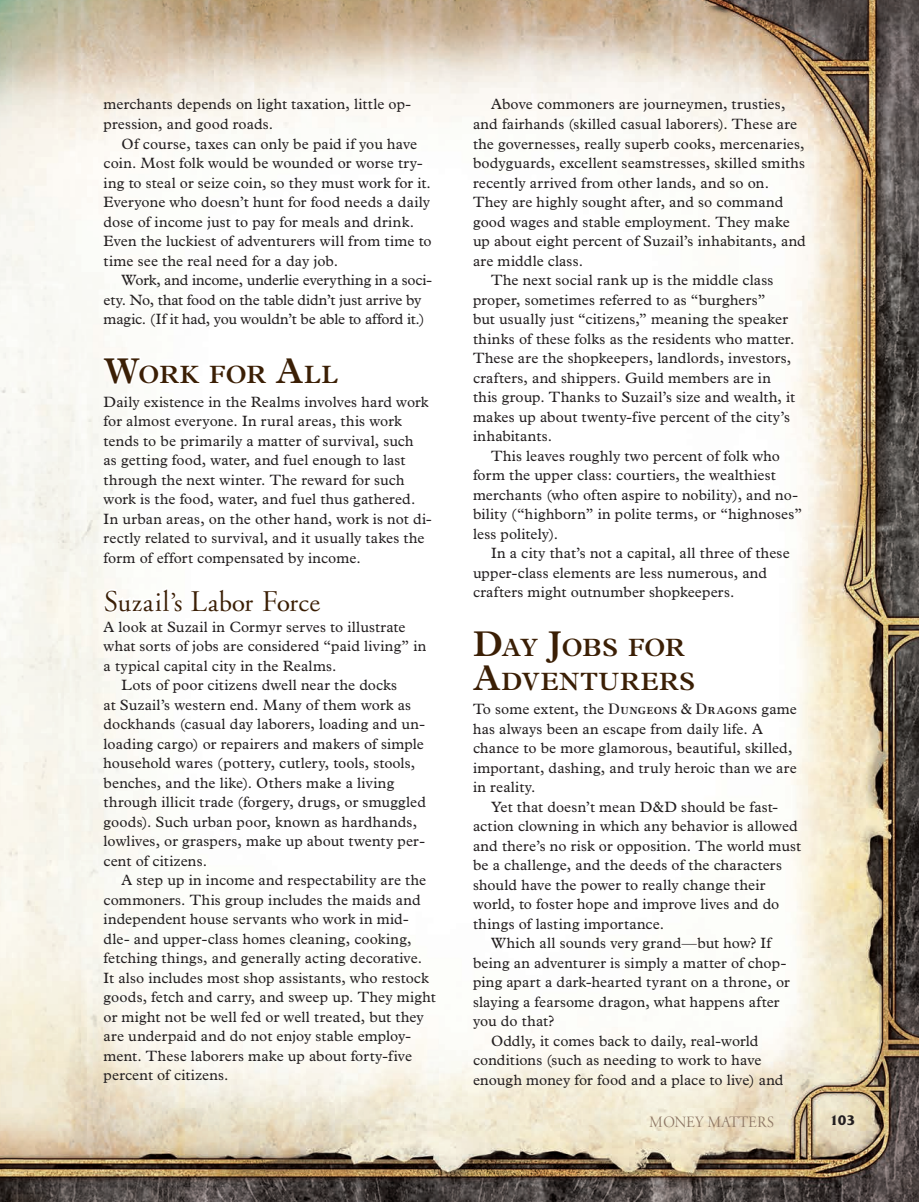
<style>
.page{position:relative;width:919px;height:1202px;background:#fff}
.page>*{position:absolute;margin:0;border:0;box-sizing:border-box;transform-origin:0 0}
.t1{font:30px "Garamoda Old Style";letter-spacing:-.01em;color:#3b1f05}
.t2{font:600 25.2px/34.5px "Plantin MT Std";letter-spacing:.01em;color:#3b1f05}
.t3{font:15px/19.5px "Plantin MT Std";letter-spacing:.01em;color:#231f20}
.t4{font:15px/19.5px "Plantin MT Std";letter-spacing:-.015em;color:#231f20}
.t5{font:15px "Garamoda XXX";color:#8e7765}
.t6{font:700 13.8px "Friz Quadrata Std";color:#231f20}
.s1{font-size:36px}
.s2{font-family:"Mentor Std"}
</style>
<div class="page">
<img style="left:0;top:0;width:918px;height:1202px">
<svg style="left:101px;top:347px;width:240px;height:52px"></svg>
<svg style="left:102px;top:586px;width:220px;height:37px"></svg>
<svg style="left:470px;top:628px;width:226px;height:82px"></svg>
<p class="t3" style="left:104px;top:95px;width:309px">merchants depends on light taxation, little op&shy;pression, and good roads.</p>
<p class="t3" style="left:104px;top:134px;width:329px;text-indent:18px">Of course, taxes can only be paid if you have coin. Most folk would be wounded or worse try&shy;ing to steal or seize coin, so they must work for it.<br>Everyone who doesn’t hunt for food needs a daily dose of income just to pay for meals and drink.<br>Even the luckiest of adventurers will from time to time see the real need for a day job.</p>
<p class="t4" style="left:104px;top:270px;width:330px;text-indent:18px">Work, and income, underlie everything in a soci&shy;ety. No, that food on the table didn’t just arrive by magic. (If it had, you wouldn’t be able to afford it.)</p>
<h2 class="t2" style="left:104px;top:357px;width:218px"><span class="s1">W</span>ORK FOR <span class="s1">A</span>LL</h2>
<p class="t3" style="left:104px;top:392px;width:329px">Daily existence in the Realms involves hard work for almost everyone. In rural areas, this work tends to be primarily a matter of survival, such<br>as getting food, water, and fuel enough to last through the next winter. The reward for such work is the food, water, and fuel thus gathered.<br>In urban areas, on the other hand, work is not di&shy;rectly related to survival, and it usually takes the form of effort compensated by income.</p>
<h1 class="t1" style="left:104px;top:588px;width:219px">Suzail’s Labor Force</h1>
<p class="t3" style="left:104px;top:617px;width:303px">A look at Suzail in Cormyr serves to illustrate</p>
<p class="t3" style="left:104px;top:636px;width:324px">what sorts of jobs are considered “paid living” in</p>
<p class="t3" style="left:104px;top:656px;width:234px">a typical capital city in the Realms.</p>
<p class="t3" style="left:122px;top:675px;width:277px">Lots of poor citizens dwell near the docks</p>
<p class="t3" style="left:104px;top:695px;width:309px">at Suzail’s western end. Many of them work as</p>
<p class="t3" style="left:104px;top:714px;width:322px">dockhands (casual day laborers, loading and un-</p>
<p class="t3" style="left:104px;top:734px;width:322px">loading cargo) or repairers and makers of simple</p>
<p class="t3" style="left:104px;top:753px;width:313px">household wares (pottery, cutlery, tools, stools,</p>
<p class="t3" style="left:104px;top:773px;width:292px">benches, and the like). Others make a living</p>
<p class="t3" style="left:104px;top:792px;width:324px">through illicit trade (forgery, drugs, or smuggled</p>
<p class="t3" style="left:104px;top:812px;width:315px">goods). Such urban poor, known as hardhands,</p>
<p class="t3" style="left:104px;top:831px;width:322px">lowlives, or graspers, make up about twenty per-</p>
<p class="t3" style="left:104px;top:851px;width:105px">cent of citizens.</p>
<p class="t3" style="left:122px;top:870px;width:306px">A step up in income and respectability are the</p>
<p class="t3" style="left:104px;top:890px;width:318px">commoners. This group includes the maids and</p>
<p class="t3" style="left:104px;top:909px;width:306px">independent house servants who work in mid-</p>
<p class="t3" style="left:104px;top:929px;width:309px">dle- and upper-class homes cleaning, cooking,</p>
<p class="t3" style="left:104px;top:948px;width:320px">fetching things, and generally acting decorative.</p>
<p class="t3" style="left:104px;top:968px;width:326px">It also includes most shop assistants, who restock</p>
<p class="t3" style="left:104px;top:987px;width:333px">goods, fetch and carry, and sweep up. They might</p>
<p class="t3" style="left:104px;top:1007px;width:321px">or might not be well fed or well treated, but they</p>
<p class="t3" style="left:104px;top:1026px;width:309px">are underpaid and do not enjoy stable employ-</p>
<p class="t3" style="left:104px;top:1046px;width:310px">ment. These laborers make up about forty-five</p>
<p class="t3" style="left:104px;top:1065px;width:126px">percent of citizens.</p>
<p class="t3" style="left:491px;top:95px;width:296px">Above commoners are journeymen, trusties,</p>
<p class="t3" style="left:473px;top:114px;width:326px">and fairhands (skilled casual laborers). These are</p>
<p class="t3" style="left:473px;top:134px;width:333px">the governesses, really superb cooks, mercenaries,</p>
<p class="t3" style="left:473px;top:153px;width:333px">bodyguards, excellent seamstresses, skilled smiths</p>
<p class="t3" style="left:473px;top:173px;width:297px">recently arrived from other lands, and so on.</p>
<p class="t3" style="left:473px;top:192px;width:311px">They are highly sought after, and so command</p>
<p class="t3" style="left:473px;top:212px;width:318px">good wages and stable employment. They make</p>
<p class="t3" style="left:473px;top:231px;width:334px">up about eight percent of Suzail’s inhabitants, and</p>
<p class="t3" style="left:473px;top:251px;width:111px">are middle class.</p>
<p class="t3" style="left:491px;top:270px;width:284px">The next social rank up is the middle class</p>
<p class="t3" style="left:473px;top:290px;width:294px">proper, sometimes referred to as “burghers”</p>
<p class="t3" style="left:473px;top:309px;width:316px">but usually just “citizens,” meaning the speaker</p>
<p class="t3" style="left:473px;top:329px;width:323px">thinks of these folks as the residents who matter.</p>
<p class="t3" style="left:473px;top:348px;width:319px">These are the shopkeepers, landlords, investors,</p>
<p class="t3" style="left:473px;top:368px;width:299px">crafters, and shippers. Guild members are in</p>
<p class="t3" style="left:473px;top:387px;width:323px">this group. Thanks to Suzail’s size and wealth, it</p>
<p class="t3" style="left:473px;top:407px;width:318px">makes up about twenty-five percent of the city’s</p>
<p class="t3" style="left:473px;top:426px;width:80px">inhabitants.</p>
<p class="t3" style="left:491px;top:446px;width:290px">This leaves roughly two percent of folk who</p>
<p class="t3" style="left:473px;top:465px;width:304px">form the upper class: courtiers, the wealthiest</p>
<p class="t3" style="left:473px;top:485px;width:326px">merchants (who often aspire to nobility), and no-</p>
<p class="t3" style="left:473px;top:504px;width:330px">bility (“highborn” in polite terms, or “highnoses”</p>
<p class="t3" style="left:473px;top:524px;width:86px">less politely).</p>
<p class="t3" style="left:491px;top:543px;width:300px">In a city that’s not a capital, all three of these</p>
<p class="t3" style="left:473px;top:563px;width:295px">upper-class elements are less numerous, and</p>
<p class="t3" style="left:473px;top:582px;width:263px">crafters might outnumber shopkeepers.</p>
<h2 class="t2" style="left:473px;top:630px;width:224px"><span class="s1">D</span>AY <span class="s1">J</span>OBS FOR<br><span class="s1">A</span>DVENTURERS</h2>
<p class="t3" style="left:473px;top:699px;width:325px">To some extent, the <span class="s2">Dungeons</span> &amp; <span class="s2">Dragons</span> game has always been an escape from daily life. A chance to be more glamorous, beautiful, skilled, important, dashing, and truly heroic than we are in reality.</p>
<p class="t3" style="left:491px;top:797px;width:288px">Yet that doesn’t mean D&amp;D should be fast-</p>
<p class="t3" style="left:473px;top:816px;width:326px">action clowning in which any behavior is allowed</p>
<p class="t3" style="left:473px;top:836px;width:329px">and there’s no risk or opposition. The world must</p>
<p class="t3" style="left:473px;top:855px;width:310px">be a challenge, and the deeds of the characters</p>
<p class="t3" style="left:473px;top:875px;width:294px">should have the power to really change their</p>
<p class="t3" style="left:473px;top:894px;width:308px">world, to foster hope and improve lives and do</p>
<p class="t3" style="left:473px;top:914px;width:193px">things of lasting importance.</p>
<p class="t3" style="left:491px;top:933px;width:281px">Which all sounds very grand—but how? If</p>
<p class="t3" style="left:473px;top:953px;width:314px">being an adventurer is simply a matter of chop-</p>
<p class="t3" style="left:473px;top:972px;width:318px">ping apart a dark-hearted tyrant on a throne, or</p>
<p class="t3" style="left:473px;top:992px;width:308px">slaying a fearsome dragon, what happens after</p>
<p class="t3" style="left:473px;top:1011px;width:83px">you do that?</p>
<p class="t3" style="left:491px;top:1031px;width:269px">Oddly, it comes back to daily, real-world</p>
<p class="t3" style="left:473px;top:1050px;width:290px">conditions (such as needing to work to have</p>
<p class="t3" style="left:473px;top:1070px;width:312px">enough money for food and a place to live) and</p>
<p class="t5" style="left:649px;top:1110px;width:126px">MONEY MATTERS</p>
<p class="t6" style="left:829px;top:1112px;width:27px">103</p>
</div>
